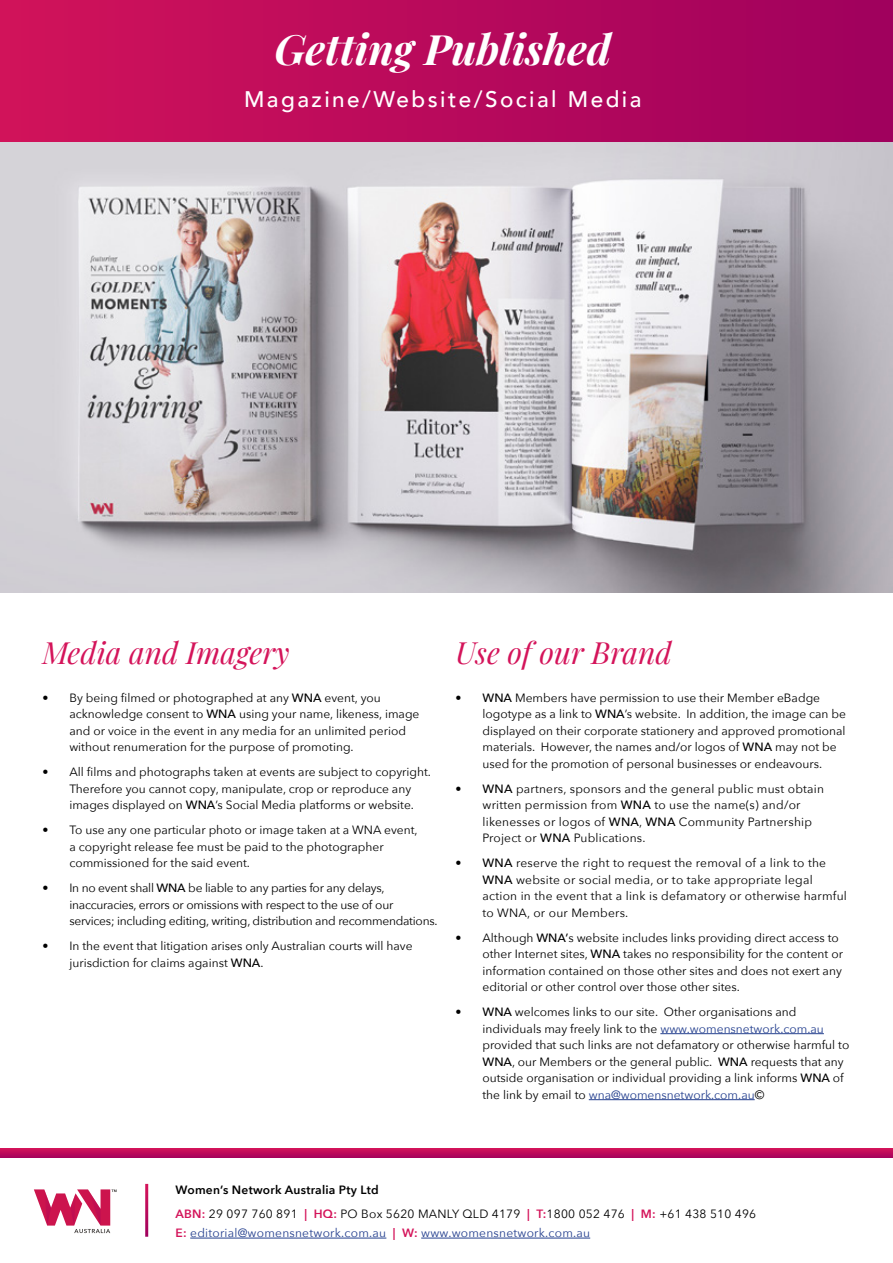
<style>
.page{position:relative;width:893px;height:1263px;background:#fff}
.page>*{position:absolute;margin:0;border:0;box-sizing:border-box;transform-origin:0 0}
.t1{font:italic 700 42px "Playfair Display";color:#fff}
.t2{font:italic 30px "Playfair Display";color:#d4145a}
.t3{font:500 22.5px "Avenir";letter-spacing:.11em;color:#fff}
.t4{font:12px/16.5px "Avenir Next";color:#000}
.t5{font:12px/16.5px "Avenir Next";letter-spacing:.02em;color:#000}
.t6{font:12px/16.5px "Avenir Next";letter-spacing:-.02em;color:#000}
.t7{font:12px "Avenir Next";letter-spacing:.02em;color:#25408f}
.s1{font-weight:500}
.s2{color:#25408f}
.s3{font-weight:600}
.s4{font-weight:600;color:#d4145a}
</style>
<div class="page">
<img style="left:0;top:142px;width:892px;height:451px">
<div style="left:0;top:0;width:893px;height:142px;background:linear-gradient(to right,#d1135a,#9f015d)"></div>
<hr style="left:660px;top:1033px;width:164px;height:1px;background:#25408f">
<hr style="left:589px;top:1099px;width:166px;height:1px;background:#25408f">
<svg style="left:0;top:1148px;width:893px;height:10px"></svg>
<hr style="left:190px;top:1238px;width:196px;height:1px;background:#25408f">
<hr style="left:421px;top:1238px;width:169px;height:1px;background:#25408f">
<svg style="left:34px;top:1189px;width:83px;height:44px"></svg>
<h1 class="t1" style="left:275px;top:16px;width:338px">Getting Published</h1>
<h3 class="t3" style="left:244px;top:80px;width:399px">Magazine/Website/Social Media</h3>
<h2 class="t2" style="left:42px;top:629px;width:249px">Media and Imagery</h2>
<p class="t4" style="left:69px;top:689px;width:352px;text-indent:-27px">• By being filmed or photographed at any <span class="s1">WNA</span> event, you acknowledge consent to <span class="s1">WNA</span> using your name, likeness, image and or voice in the event in any media for an unlimited period without renumeration for the purpose of promoting.</p>
<p class="t4" style="left:69px;top:763px;width:363px;text-indent:-27px">• All films and photographs taken at events are subject to copyright.<br>Therefore you cannot copy, manipulate, crop or reproduce any images displayed on <span class="s1">WNA</span>’s Social Media platforms or website.</p>
<p class="t4" style="left:69px;top:821px;width:350px;text-indent:-27px">• To use any one particular photo or image taken at a WNA event, a copyright release fee must be paid to the photographer commissioned for the said event.</p>
<p class="t6" style="left:69px;top:879px;width:370px;text-indent:-27px">• In no event shall <span class="s1">WNA</span> be liable to any parties for any delays, inaccuracies, errors or omissions with respect to the use of our services; including editing, writing, distribution and recommendations.</p>
<p class="t4" style="left:69px;top:937px;width:345px;text-indent:-27px">• In the event that litigation arises only Australian courts will have jurisdiction for claims against <span class="s1">WNA</span>.</p>
<h2 class="t2" style="left:455px;top:629px;width:218px">Use of our Brand</h2>
<p class="t4" style="left:482px;top:689px;width:365px;text-indent:-27px"><span class="s1">• WNA</span> Members have permission to use their Member eBadge logotype as a link to <span class="s1">WNA</span>’s website. In addition, the image can be displayed on their corporate stationery and approved promotional materials. However, the names and/or logos of <span class="s1">WNA</span> may not be used for the promotion of personal businesses or endeavours.</p>
<p class="t5" style="left:482px;top:780px;width:343px;text-indent:-27px"><span class="s1">• WNA</span> partners, sponsors and the general public must obtain written permission from <span class="s1">WNA</span> to use the name(s) and/or likenesses or logos of <span class="s1">WNA</span>, <span class="s1">WNA</span> Community Partnership Project or <span class="s1">WNA</span> Publications.</p>
<p class="t5" style="left:482px;top:854px;width:366px;text-indent:-27px"><span class="s1">• WNA</span> reserve the right to request the removal of a link to the <span class="s1">WNA</span> website or social media, or to take appropriate legal action in the event that a link is defamatory or otherwise harmful to WNA, or our Members.</p>
<p class="t4" style="left:482px;top:929px;width:362px;text-indent:-27px">• Although <span class="s1">WNA’</span>s website includes links providing direct access to other Internet sites, <span class="s1">WNA</span> takes no responsibility for the content or information contained on those other sites and does not exert any editorial or other control over those other sites.</p>
<p class="t4" style="left:482px;top:1003px;width:368px;text-indent:-27px"><span class="s1">• WNA</span> welcomes links to our site. Other organisations and individuals may freely link to the <span class="s2">www.womensnetwork.com.au </span>provided that such links are not defamatory or otherwise harmful to <span class="s1">WNA</span>, our Members or the general public. <span class="s1">WNA</span> requests that any outside organisation or individual providing a link informs <span class="s1">WNA</span> of the link by email to <span class="s2">wna@womensnetwork.com.au</span>©</p>
<p class="t5" style="left:176px;top:1178px;width:582px;line-height:23.5px"><span class="s3">Women’s Network Australia Pty Ltd<br></span><span class="s4">ABN:</span> 29 097 760 891 <span class="s4">| HQ:</span> PO Box 5620 MANLY QLD 4179 <span class="s4">| T:</span>1800 052 476 <span class="s4">| M:</span> +61 438 510 496</p>
<p class="t7" style="left:176px;top:1223px;width:416px"><span class="s4">E:</span> editorial@womensnetwork.com.au <span class="s4">| W:</span> www.womensnetwork.com.au</p>
</div>
